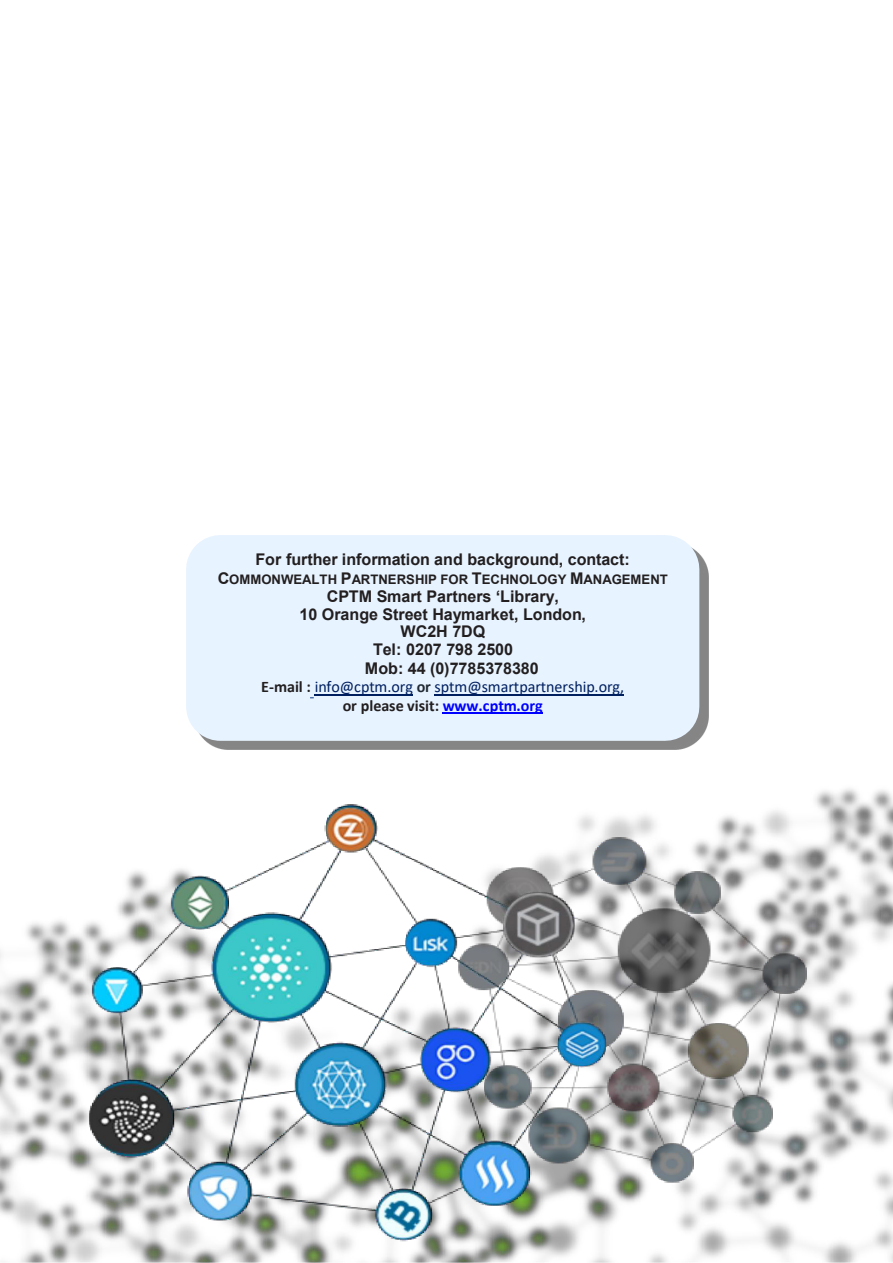
<style>
.page{position:relative;width:893px;height:1263px;background:#fff}
.page>*{position:absolute;margin:0;border:0;box-sizing:border-box;transform-origin:0 0}
.t1{font:700 16.05px "Arial";color:#231f20}
.t2{font:16.05px "Calibri";color:#001f5f}
.t3{font:700 16.05px "Calibri";letter-spacing:-.005em;color:#231f20}
.t4{font:700 13.2px "Arial";color:#231f20}
.s1{font-size:16.05px}
.s2{font-weight:700;color:#231f20}
.s3{font-weight:700;color:#212a35}
.s4{color:#00f}
</style>
<div class="page">
<img style="left:0;top:570px;width:893px;height:693px">
<img style="left:54px;top:802px;width:792px;height:461px">
<img style="left:195px;top:553px;width:513px;height:196px">
<svg style="left:186px;top:535px;width:513px;height:206px;background:#e6f1fc"></svg>
<div style="left:197px;top:551px;width:492px;height:174px;background:#e7f3ff"></div>
<hr style="left:315px;top:694px;width:98px;height:1px;background:#001f5f">
<hr style="left:434px;top:694px;width:190px;height:1px;background:#001f5f">
<hr style="left:443px;top:713px;width:100px;height:1px;background:#00f">
<p class="t1" style="left:255px;top:548px;width:376px">For further information and background, contact:</p>
<p class="t4" style="left:218px;top:570px;width:452px"><span class="s1">C</span>OMMONWEALTH <span class="s1">P</span>ARTNERSHIP FOR <span class="s1">T</span>ECHNOLOGY <span class="s1">M</span>ANAGEMENT</p>
<p class="t1" style="left:327px;top:585px;width:234px">CPTM Smart Partners ‘Library,</p>
<p class="t1" style="left:299px;top:603px;width:288px">10 Orange Street Haymarket, London,</p>
<p class="t1" style="left:401px;top:620px;width:86px">WC2H 7DQ</p>
<p class="t1" style="left:373px;top:638px;width:142px">Tel: 0207 798 2500</p>
<p class="t1" style="left:365px;top:657px;width:175px">Mob: 44 (0)7785378380</p>
<p class="t2" style="left:261px;top:676px;width:364px"><span class="s2">E-mail :</span> info@cptm.org <span class="s3">or</span> sptm@smartpartnership.org,</p>
<p class="t3" style="left:343px;top:694px;width:202px">or please visit: <span class="s4">www.cptm.org</span></p>
</div>
